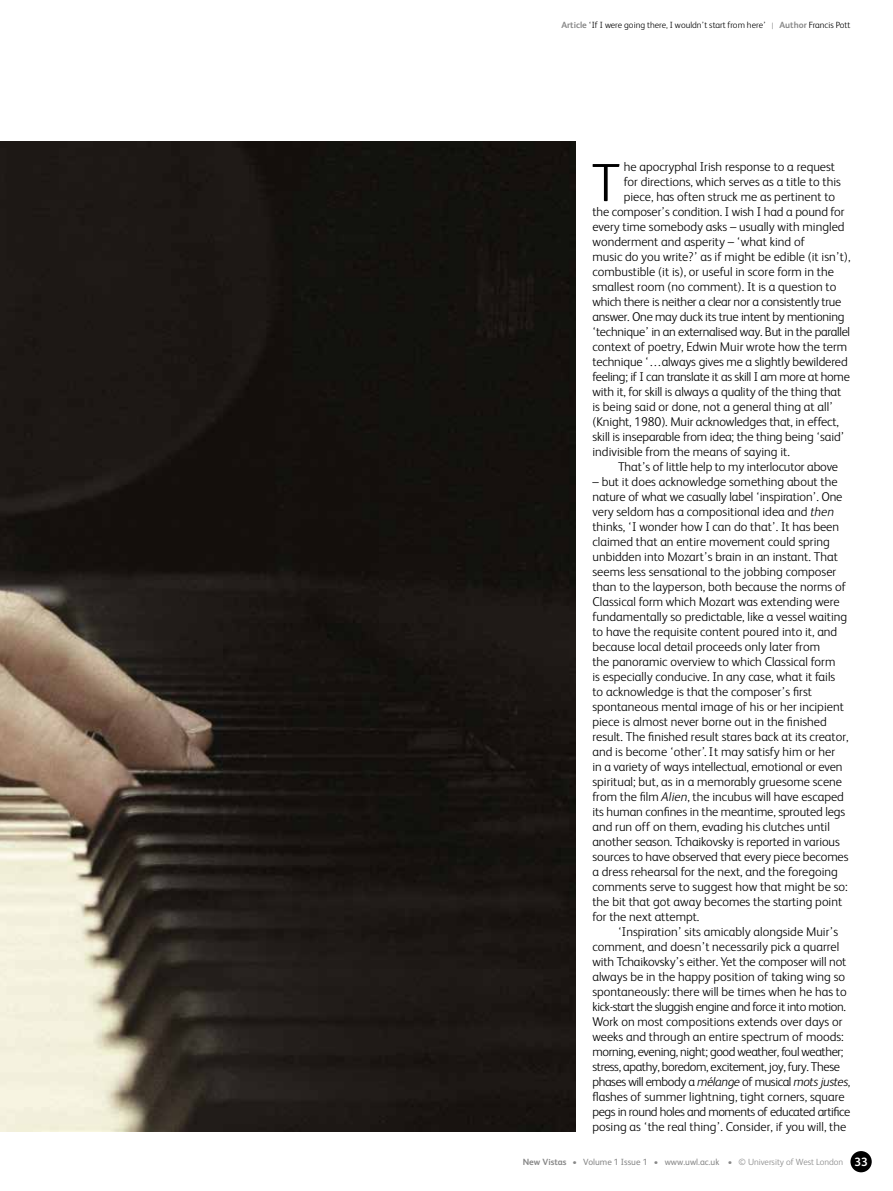
<style>
.page{position:relative;width:893px;height:1191px;background:#fff}
.page>*{position:absolute;margin:0;border:0;box-sizing:border-box;transform-origin:0 0}
.t1{font:300 54px "FS Albert";color:#000}
.t2{font:300 12.75px/15px "FS Albert";color:#000}
.t3{font:300 12.75px "FS Albert";letter-spacing:-.02em;color:#000}
.t4{font:300 9px "FS Albert";color:#000}
.t5{font:300 9px "FS Albert";color:#878787}
.s1{font-weight:700;color:#878787}
.s2{color:#878787}
.s3{font-style:italic}
.s4{font-weight:700}
.s5{font-weight:400}
.s6{font-weight:700;font-size:12px;color:#fff}
</style>
<div class="page">
<div style="left:850px;top:1151px;width:22px;height:21px;background:#000;border-radius:50%"></div>
<img style="left:0;top:141px;width:575px;height:990px">
<p class="t4" style="left:561px;top:19px;width:291px"><span class="s1">Article</span> ‘If I were going there, I wouldn’t start from here’ <span class="s2">|</span> <span class="s1">Author</span> Francis Pott</p>
<p class="t2" style="left:624px;top:159px;width:213px">he apocryphal Irish response to a request</p>
<p class="t2" style="left:624px;top:174px;width:219px">for directions, which serves as a title to this</p>
<p class="t2" style="left:624px;top:189px;width:213px">piece, has often struck me as pertinent to</p>
<p class="t2" style="left:592px;top:204px;width:253px">the composer’s condition. I wish I had a pound for</p>
<p class="t2" style="left:592px;top:219px;width:254px">every time somebody asks – usually with mingled</p>
<p class="t2" style="left:592px;top:234px;width:214px">wonderment and asperity – ‘what kind of</p>
<p class="t2" style="left:592px;top:249px;width:259px">music do you write?’ as if might be edible (it isn’t),</p>
<p class="t2" style="left:592px;top:264px;width:243px">combustible (it is), or useful in score form in the</p>
<p class="t2" style="left:592px;top:279px;width:245px">smallest room (no comment). It is a question to</p>
<p class="t3" style="left:592px;top:293px;width:250px">which there is neither a clear nor a consistently true</p>
<p class="t3" style="left:592px;top:308px;width:253px">answer. One may duck its true intent by mentioning</p>
<p class="t3" style="left:592px;top:323px;width:259px">‘technique’ in an externalised way. But in the parallel</p>
<p class="t2" style="left:592px;top:338px;width:256px">context of poetry, Edwin Muir wrote how the term</p>
<p class="t2" style="left:592px;top:353px;width:257px">technique ‘…always gives me a slightly bewildered</p>
<p class="t3" style="left:592px;top:368px;width:259px">feeling; if I can translate it as skill I am more at home</p>
<p class="t2" style="left:592px;top:383px;width:250px">with it, for skill is always a quality of the thing that</p>
<p class="t2" style="left:592px;top:398px;width:242px">is being said or done, not a general thing at all’</p>
<p class="t2" style="left:592px;top:413px;width:248px">(Knight, 1980). Muir acknowledges that, in effect,</p>
<p class="t2" style="left:592px;top:428px;width:254px">skill is inseparable from idea; the thing being ‘said’</p>
<p class="t2" style="left:592px;top:443px;width:199px">indivisible from the means of saying it.</p>
<p class="t2" style="left:618px;top:458px;width:222px">That’s of little help to my interlocutor above</p>
<p class="t2" style="left:592px;top:473px;width:258px">– but it does acknowledge something about the nature of what we casually label ‘inspiration’. One very seldom has a compositional idea and <span class="s3">then </span>thinks, ‘I wonder how I can do that’. It has been claimed that an entire movement could spring unbidden into Mozart’s brain in an instant. That seems less sensational to the jobbing composer than to the layperson, both because the norms of Classical form which Mozart was extending were fundamentally so predictable, like a vessel waiting to have the requisite content poured into it, and because local detail proceeds only later from<br>the panoramic overview to which Classical form<br>is especially conducive. In any case, what it fails to acknowledge is that the composer’s first spontaneous mental image of his or her incipient piece is almost never borne out in the finished result. The finished result stares back at its creator, and is become ‘other’. It may satisfy him or her<br>in a variety of ways intellectual, emotional or even spiritual; but, as in a memorably gruesome scene from the film <span class="s3">Alien</span>, the incubus will have escaped its human confines in the meantime, sprouted legs and run off on them, evading his clutches until another season. Tchaikovsky is reported in various sources to have observed that every piece becomes a dress rehearsal for the next, and the foregoing comments serve to suggest how that might be so: the bit that got away becomes the starting point for the next attempt.</p>
<p class="t2" style="left:592px;top:923px;width:259px;text-indent:26px">‘Inspiration’ sits amicably alongside Muir’s comment, and doesn’t necessarily pick a quarrel with Tchaikovsky’s either. Yet the composer will not always be in the happy position of taking wing so spontaneously: there will be times when he has to kick-start the sluggish engine and force it into motion.<br>Work on most compositions extends over days or weeks and through an entire spectrum of moods: morning, evening, night; good weather, foul weather; stress, apathy, boredom, excitement, joy, fury. These phases will embody a <span class="s3">mélange</span> of musical <span class="s3">mots justes</span>, flashes of summer lightning, tight corners, square pegs in round holes and moments of educated artifice posing as ‘the real thing’. Consider, if you will, the</p>
<h1 class="t1" style="left:592px;top:147px;width:30px">T</h1>
<p class="t5" style="left:523px;top:1156px;width:347px"><span class="s4">New Vistas</span> • <span class="s5">Volume 1 Issue 1</span> • <span class="s5">www.uwl.ac.uk</span> • © University of West London <span class="s6">33</span></p>
</div>
